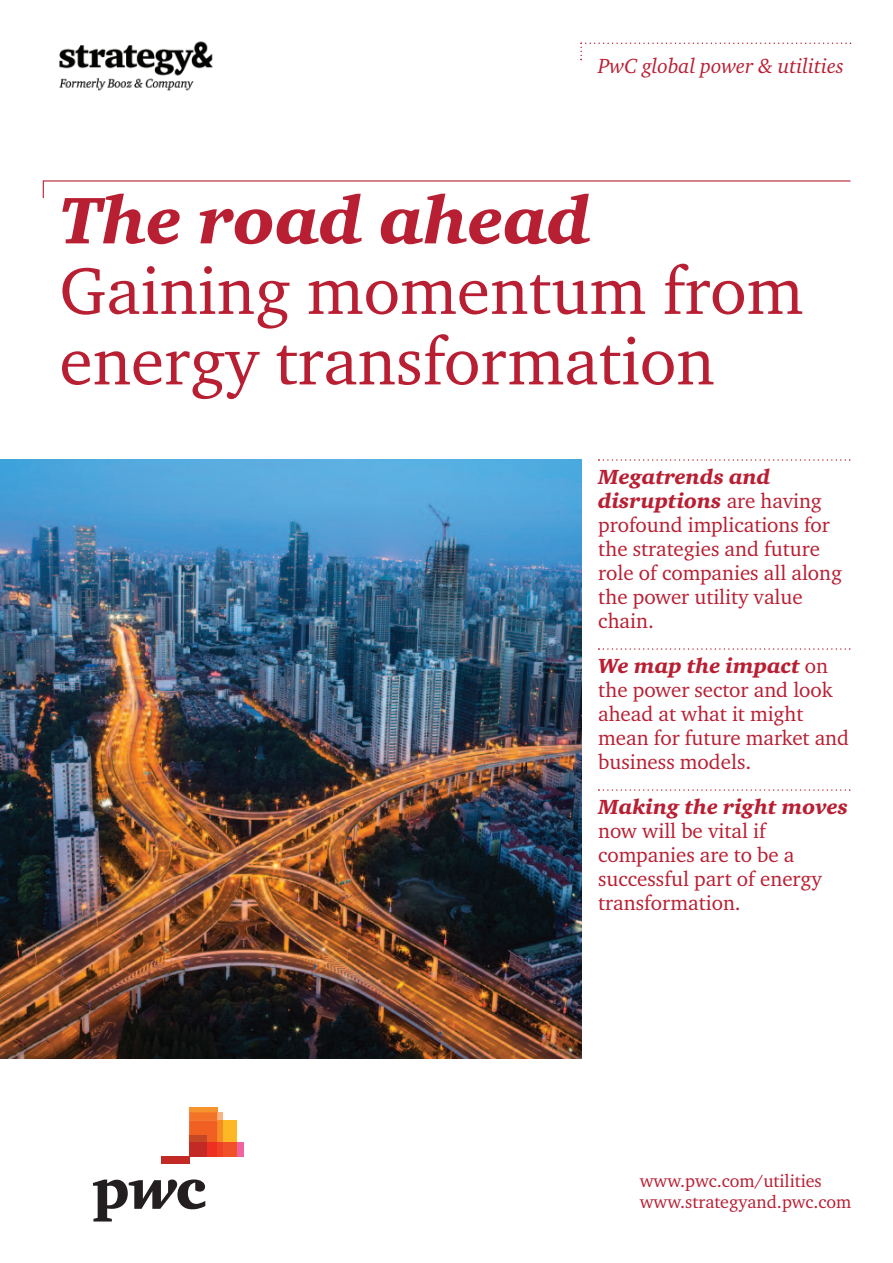
<style>
.page{position:relative;width:893px;height:1263px;background:#fff}
.page>*{position:absolute;margin:0;border:0;box-sizing:border-box;transform-origin:0 0}
.t1{font:67.5px/70.5px "Charter ITC";color:#b91f33}
.t2{font:67.5px "Charter ITC Blac Ital";color:#b91f33}
.t3{font:21px/24px "Charter ITC";color:#b91f33}
.t4{font:21px/24px "Charter ITC Blac Ital";color:#b91f33}
.t5{font:italic 21px "Charter ITC";color:#b91f33}
.t6{font:18px/21px "Charter ITC";color:#b91f33}
.s1{font-family:"Charter ITC"}
</style>
<div class="page">
<svg style="left:93px;top:1179px;width:112px;height:42px"></svg>
<div style="left:237px;top:1142px;width:7px;height:14px;background:#f0639e"></div>
<div style="left:217px;top:1112px;width:6px;height:9px;background:#f9b281"></div>
<div style="left:189px;top:1107px;width:28px;height:5px;background:#f7932e"></div>
<div style="left:223px;top:1121px;width:14px;height:21px;background:#fcb825"></div>
<div style="left:223px;top:1142px;width:14px;height:14px;background:#f05128"></div>
<div style="left:217px;top:1121px;width:6px;height:21px;background:#f68c24"></div>
<div style="left:217px;top:1142px;width:6px;height:14px;background:#ef4225"></div>
<svg style="left:189px;top:1112px;width:28px;height:30px"></svg>
<div style="left:207px;top:1142px;width:10px;height:14px;background:#ee3022"></div>
<div style="left:189px;top:1135px;width:18px;height:7px;background:#c54826"></div>
<div style="left:189px;top:1142px;width:18px;height:14px;background:#c32a25"></div>
<div style="left:161px;top:1156px;width:28px;height:7px;background:#c32a25"></div>
<svg style="left:42px;top:180px;width:809px;height:19px"></svg>
<svg style="left:580px;top:43px;width:271px;height:17px"></svg>
<svg style="left:598px;top:459px;width:252px;height:2px"></svg>
<svg style="left:598px;top:648px;width:252px;height:2px"></svg>
<svg style="left:598px;top:789px;width:252px;height:2px"></svg>
<img style="left:0;top:459px;width:581px;height:600px">
<img style="left:59px;top:41px;width:154px;height:50px">
<p class="t5" style="left:598px;top:54px;width:247px">PwC global power &amp; utilities</p>
<h1 class="t2" style="left:60px;top:181px;width:533px">The road ahead</h1>
<h1 class="t1" style="left:60px;top:255px;width:745px">Gaining momentum from energy transformation</h1>
<p class="t4" style="left:598px;top:465px;width:225px">Megatrends and disruptions <span class="s1">are having</span></p>
<p class="t3" style="left:598px;top:513px;width:245px">profound implications for the strategies and future role of companies all along the power utility value chain.</p>
<p class="t4" style="left:598px;top:654px;width:232px">We map the impact <span class="s1">on</span></p>
<p class="t3" style="left:598px;top:678px;width:252px">the power sector and look ahead at what it might mean for future market and business models.</p>
<p class="t4" style="left:598px;top:795px;width:251px">Making the right moves</p>
<p class="t3" style="left:598px;top:819px;width:225px">now will be vital if companies are to be a successful part of energy transformation.</p>
<p class="t6" style="left:640px;top:1170px;width:213px">www.pwc.com/utilities www.strategyand.pwc.com</p>
</div>
